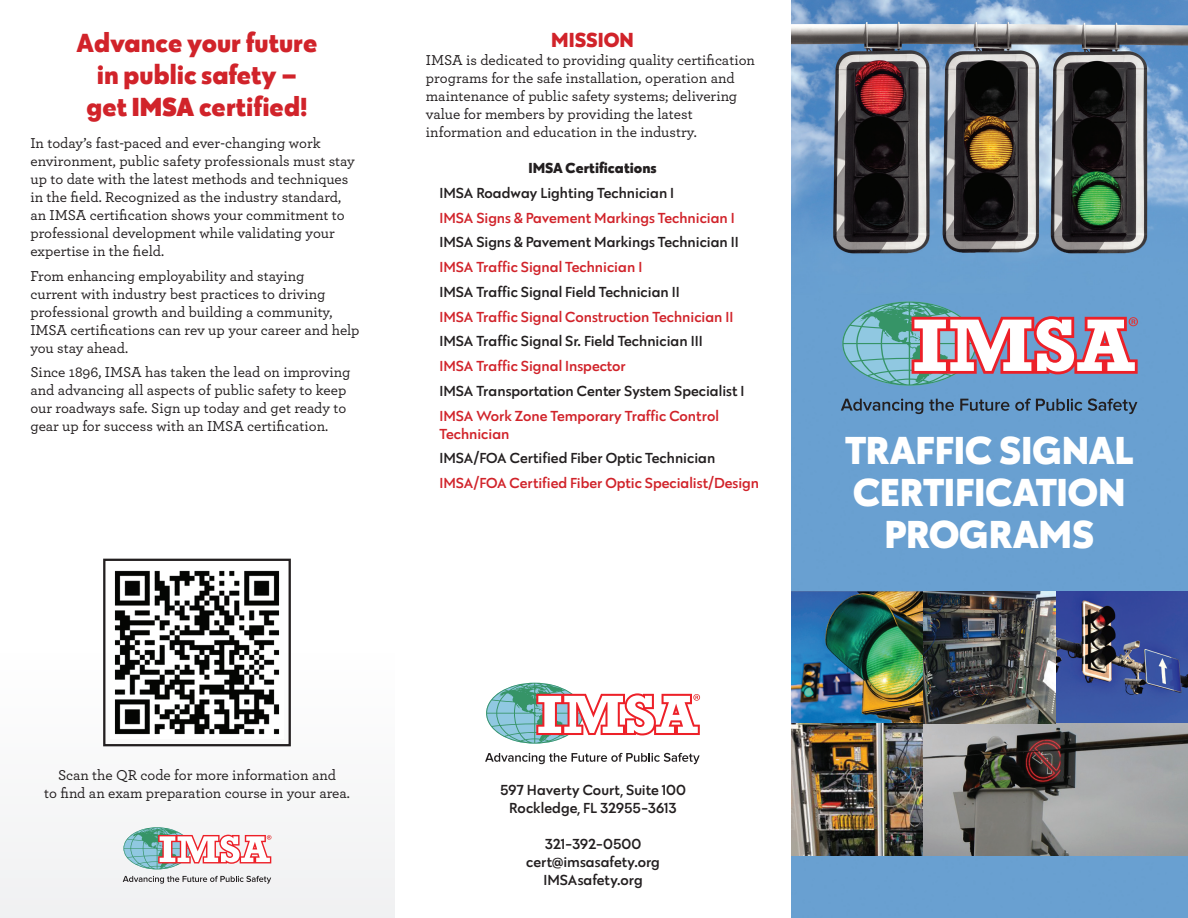
<style>
.page{position:relative;width:1188px;height:918px;background:#fff}
.page>*{position:absolute;margin:0;border:0;box-sizing:border-box;transform-origin:0 0}
.t1{font:800 40.2px/42px "Galatea";letter-spacing:-.005em;color:#fff;text-align:center}
.t2{font:800 27px/32.4px "Galatea";color:#d1232a;text-align:center}
.t3{font:800 21px "Galatea";color:#d1232a}
.t4{font:500 15px/18px "Archer";color:#231f20}
.t5{font:500 15px/18px "Galatea";color:#231f20;text-align:center}
.t6{font:500 15px/18px "Galatea";color:#d1232a}
.t7{font:800 15px "Galatea";color:#231f20}
.s1{font-weight:900}
</style>
<div class="page">
<img style="left:791px;top:0;width:397px;height:918px">
<div style="left:0;top:653px;width:395px;height:265px;background:#f7f7f8"></div>
<svg style="left:486px;top:683px;width:214px;height:61px"></svg>
<svg style="left:485px;top:753px;width:215px;height:11px"></svg>
<svg style="left:123px;top:827px;width:148px;height:42px"></svg>
<svg style="left:123px;top:876px;width:148px;height:8px"></svg>
<svg style="left:842px;top:302px;width:296px;height:84px"></svg>
<svg style="left:841px;top:399px;width:82px;height:15px"></svg>
<svg style="left:929px;top:399px;width:25px;height:12px"></svg>
<svg style="left:960px;top:399px;width:49px;height:12px"></svg>
<svg style="left:1015px;top:398px;width:67px;height:13px"></svg>
<svg style="left:1088px;top:398px;width:49px;height:16px"></svg>
<img style="left:114px;top:570px;width:166px;height:164px">
<div style="left:103px;top:559px;width:188px;height:187px;border:2px solid #231f20"></div>
<img style="left:791px;top:591px;width:397px;height:264px">
<h2 class="t2" style="left:76px;top:26px;width:243px">Advance your future in public safety – get <span class="s1">IMSA</span> certified!</h2>
<p class="t4" style="left:30px;top:133px;width:326px">In today’s fast-paced and ever-changing work environment, public safety professionals must stay up to date with the latest methods and techniques in the field. Recognized as the industry standard, an IMSA certification shows your commitment to professional development while validating your expertise in the field.</p>
<p class="t4" style="left:30px;top:266px;width:331px">From enhancing employability and staying<br>current with industry best practices to driving professional growth and building a community, IMSA certifications can rev up your career and help you stay ahead.</p>
<p class="t4" style="left:30px;top:363px;width:322px">Since 1896, IMSA has taken the lead on improving and advancing all aspects of public safety to keep our roadways safe. Sign up today and get ready to gear up for success with an IMSA certification.</p>
<h3 class="t3" style="left:551px;top:26px;width:84px">MISSION</h3>
<p class="t4" style="left:426px;top:50px;width:331px">IMSA is dedicated to providing quality certification programs for the safe installation, operation and maintenance of public safety systems; delivering value for members by providing the latest information and education in the industry.</p>
<p class="t7" style="left:528px;top:158px;width:130px">IMSA Certifications</p>
<p class="t5" style="left:439px;top:183px;width:236px">IMSA Roadway Lighting Technician I</p>
<p class="t6" style="left:439px;top:208px;width:297px">IMSA Signs &amp; Pavement Markings Technician I</p>
<p class="t5" style="left:439px;top:233px;width:301px">IMSA Signs &amp; Pavement Markings Technician II</p>
<p class="t6" style="left:439px;top:258px;width:204px">IMSA Traffic Signal Technician I</p>
<p class="t5" style="left:439px;top:282px;width:242px">IMSA Traffic Signal Field Technician II</p>
<p class="t6" style="left:439px;top:307px;width:296px">IMSA Traffic Signal Construction Technician II</p>
<p class="t5" style="left:439px;top:332px;width:265px">IMSA Traffic Signal Sr. Field Technician III</p>
<p class="t6" style="left:439px;top:357px;width:188px">IMSA Traffic Signal Inspector</p>
<p class="t5" style="left:439px;top:381px;width:306px">IMSA Transportation Center System Specialist I</p>
<p class="t6" style="left:439px;top:406px;width:281px">IMSA Work Zone Temporary Traffic Control<br>Technician</p>
<p class="t5" style="left:439px;top:449px;width:277px">IMSA/FOA Certified Fiber Optic Technician</p>
<p class="t6" style="left:439px;top:474px;width:321px">IMSA/FOA Certified Fiber Optic Specialist/Design</p>
<h1 class="t1" style="left:845px;top:429px;width:290px">TRAFFIC SIGNAL<br>CERTIFICATION<br>PROGRAMS</h1>
<p class="t4" style="left:44px;top:765px;width:307px;text-align:center">Scan the QR code for more information and<br>to find an exam preparation course in your area.</p>
<p class="t5" style="left:500px;top:780px;width:188px">597 Haverty Court, Suite 100<br>Rockledge, FL 32955-3613</p>
<p class="t5" style="left:526px;top:834px;width:135px">321-392-0500 cert@imsasafety.org<br>IMSAsafety.org</p>
</div>
